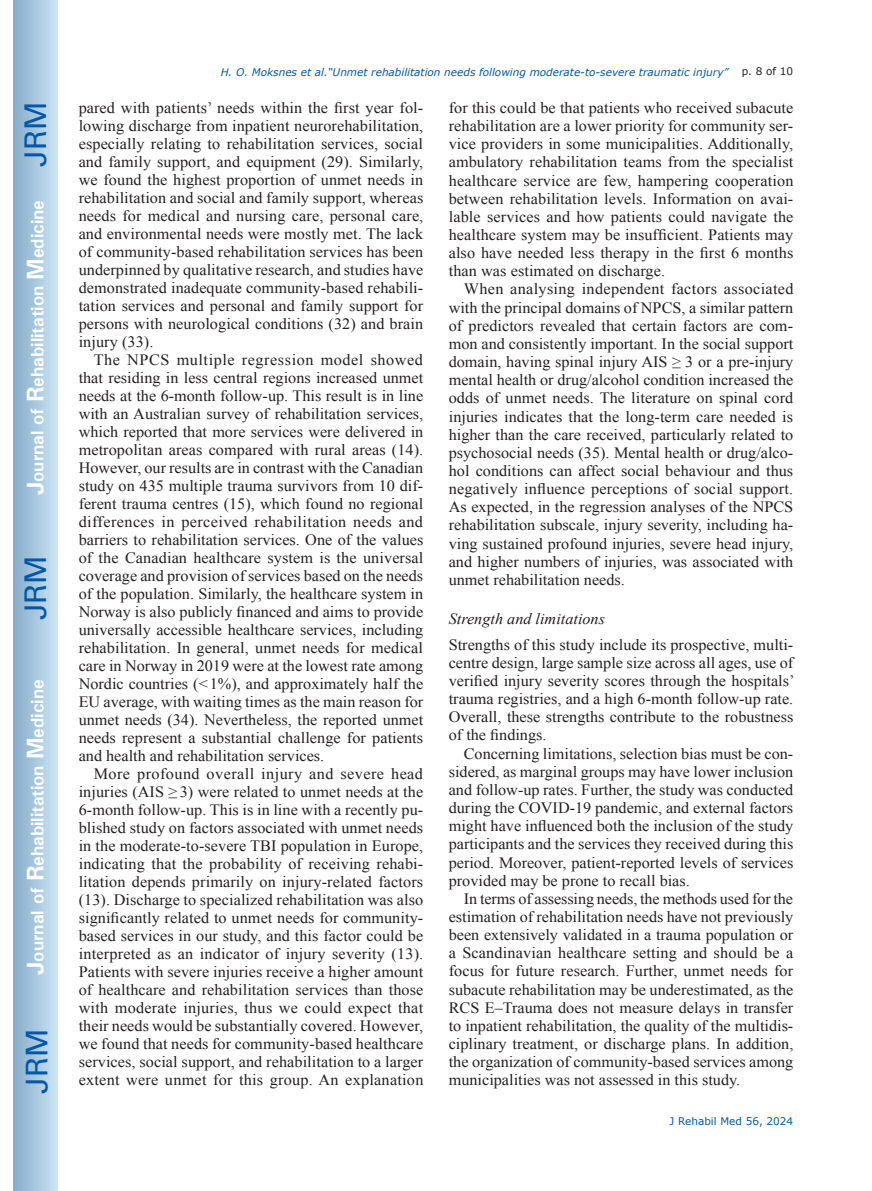
<style>
.page{position:relative;width:872px;height:1191px;background:#fff}
.page>*{position:absolute;margin:0;border:0;box-sizing:border-box;transform-origin:0 0}
.t1{font:30px "Univers";color:#0157a8}
.t2{font:700 18px "Univers";color:#fff}
.t3{font:15.75px/18px "Times New Roman";color:#231f20;text-align:justify}
.t4{font:italic 15.75px "Times New Roman";color:#231f20}
.t5{font:italic 10.5px "Verdana";color:#0157a8}
.t6{font:10.5px "Verdana";color:#0157a8}
.t7{font:10.5px "Verdana";color:#231f20}
.s1{font-size:24px}
</style>
<div class="page">
<div style="left:14px;top:0;width:43px;height:1191px;background:linear-gradient(to right,#88acca,#cbe5f2)"></div>
<h1 class="t1" style="left:18px;top:167px;width:67px;rotate:-90deg">JRM</h1>
<p class="t2" style="left:26px;top:495px;width:297px;rotate:-90deg"><span class="s1">J</span>ournal of <span class="s1">R</span>ehabilitation <span class="s1">M</span>edicine</p>
<h1 class="t1" style="left:18px;top:620px;width:67px;rotate:-90deg">JRM</h1>
<p class="t2" style="left:26px;top:974px;width:297px;rotate:-90deg"><span class="s1">J</span>ournal of <span class="s1">R</span>ehabilitation <span class="s1">M</span>edicine</p>
<h1 class="t1" style="left:19px;top:1093px;width:67px;rotate:-90deg">JRM</h1>
<p class="t5" style="left:221px;top:65px;width:509px">H. O. Moksnes et al.“Unmet rehabilitation needs following moderate-to-severe traumatic injury”</p>
<p class="t7" style="left:742px;top:64px;width:53px">p. 8 of 10</p>
<p class="t3" style="left:79px;top:98px;width:346px">pared with patients’ needs within the first year fol&shy;lowing discharge from inpatient neurorehabilitation, especially relating to rehabilitation services, social and family support, and equipment (29). Similarly, we found the highest proportion of unmet needs in rehabilitation and social and family support, whereas needs for medical and nursing care, personal care, and environmental needs were mostly met. The lack of community-based rehabilitation services has been underpinned by qualitative research, and studies have demonstrated inadequate community-based rehabili&shy;tation services and personal and family support for persons with neurological conditions (32) and brain injury (33).</p>
<p class="t3" style="left:79px;top:350px;width:346px;text-indent:15px">The NPCS multiple regression model showed that residing in less central regions increased unmet needs at the 6-month follow-up. This result is in line with an Australian survey of rehabilitation services, which reported that more services were delivered in metropolitan areas compared with rural areas (14).<br>However, our results are in contrast with the Canadian study on 435 multiple trauma survivors from 10 dif&shy;ferent trauma centres (15), which found no regional differences in perceived rehabilitation needs and barriers to rehabilitation services. One of the values of the Canadian healthcare system is the universal coverage and provision of services based on the needs of the population. Similarly, the healthcare system in Norway is also publicly financed and aims to provide universally accessible healthcare services, including rehabilitation. In general, unmet needs for medical care in Norway in 2019 were at the lowest rate among Nordic countries (&lt;1%), and approximately half the EU average, with waiting times as the main reason for unmet needs (34). Nevertheless, the reported unmet needs represent a substantial challenge for patients and health and rehabilitation services.</p>
<p class="t3" style="left:79px;top:764px;width:346px;text-indent:15px">More profound overall injury and severe head injuries (AIS ≥3) were related to unmet needs at the 6-month follow-up. This is in line with a recently pu&shy;blished study on factors associated with unmet needs in the moderate-to-severe TBI population in Europe, indicating that the probability of receiving rehabi&shy;litation depends primarily on injury-related factors (13). Discharge to specialized rehabilitation was also significantly related to unmet needs for community&shy;based services in our study, and this factor could be interpreted as an indicator of injury severity (13).<br>Patients with severe injuries receive a higher amount of healthcare and rehabilitation services than those with moderate injuries, thus we could expect that their needs would be substantially covered. However, we found that needs for community-based healthcare services, social support, and rehabilitation to a larger extent were unmet for this group. An explanation</p>
<p class="t3" style="left:449px;top:98px;width:346px">for this could be that patients who received subacute rehabilitation are a lower priority for community ser&shy;vice providers in some municipalities. Additionally, ambulatory rehabilitation teams from the specialist healthcare service are few, hampering cooperation between rehabilitation levels. Information on avai&shy;lable services and how patients could navigate the healthcare system may be insufficient. Patients may also have needed less therapy in the first 6 months than was estimated on discharge.</p>
<p class="t3" style="left:449px;top:280px;width:346px;text-indent:15px">When analysing independent factors associated with the principal domains of NPCS, a similar pattern of predictors revealed that certain factors are com&shy;mon and consistently important. In the social support domain, having spinal injury AIS ≥ 3 or a pre-injury mental health or drug/alcohol condition increased the odds of unmet needs. The literature on spinal cord injuries indicates that the long-term care needed is higher than the care received, particularly related to psychosocial needs (35). Mental health or drug/alco&shy;hol conditions can affect social behaviour and thus negatively influence perceptions of social support.<br>As expected, in the regression analyses of the NPCS rehabilitation subscale, injury severity, including ha&shy;ving sustained profound injuries, severe head injury, and higher numbers of injuries, was associated with unmet rehabilitation needs.</p>
<p class="t4" style="left:449px;top:608px;width:158px">Strength and limitations</p>
<p class="t3" style="left:449px;top:635px;width:347px">Strengths of this study include its prospective, multi&shy;centre design, large sample size across all ages, use of verified injury severity scores through the hospitals’ trauma registries, and a high 6-month follow-up rate.<br>Overall, these strengths contribute to the robustness of the findings.</p>
<p class="t3" style="left:449px;top:744px;width:346px;text-indent:15px">Concerning limitations, selection bias must be con&shy;sidered, as marginal groups may have lower inclusion and follow-up rates. Further, the study was conducted during the COVID-19 pandemic, and external factors might have influenced both the inclusion of the study participants and the services they received during this period. Moreover, patient-reported levels of services provided may be prone to recall bias.</p>
<p class="t3" style="left:449px;top:889px;width:346px;text-indent:15px">In terms of assessing needs, the methods used for the estimation of rehabilitation needs have not previously been extensively validated in a trauma population or a Scandinavian healthcare setting and should be a focus for future research. Further, unmet needs for subacute rehabilitation may be underestimated, as the RCS E–Trauma does not measure delays in transfer to inpatient rehabilitation, the quality of the multidis&shy;ciplinary treatment, or discharge plans. In addition, the organization of community-based services among municipalities was not assessed in this study.</p>
<p class="t6" style="left:669px;top:1114px;width:125px">J Rehabil Med 56, 2024</p>
</div>
